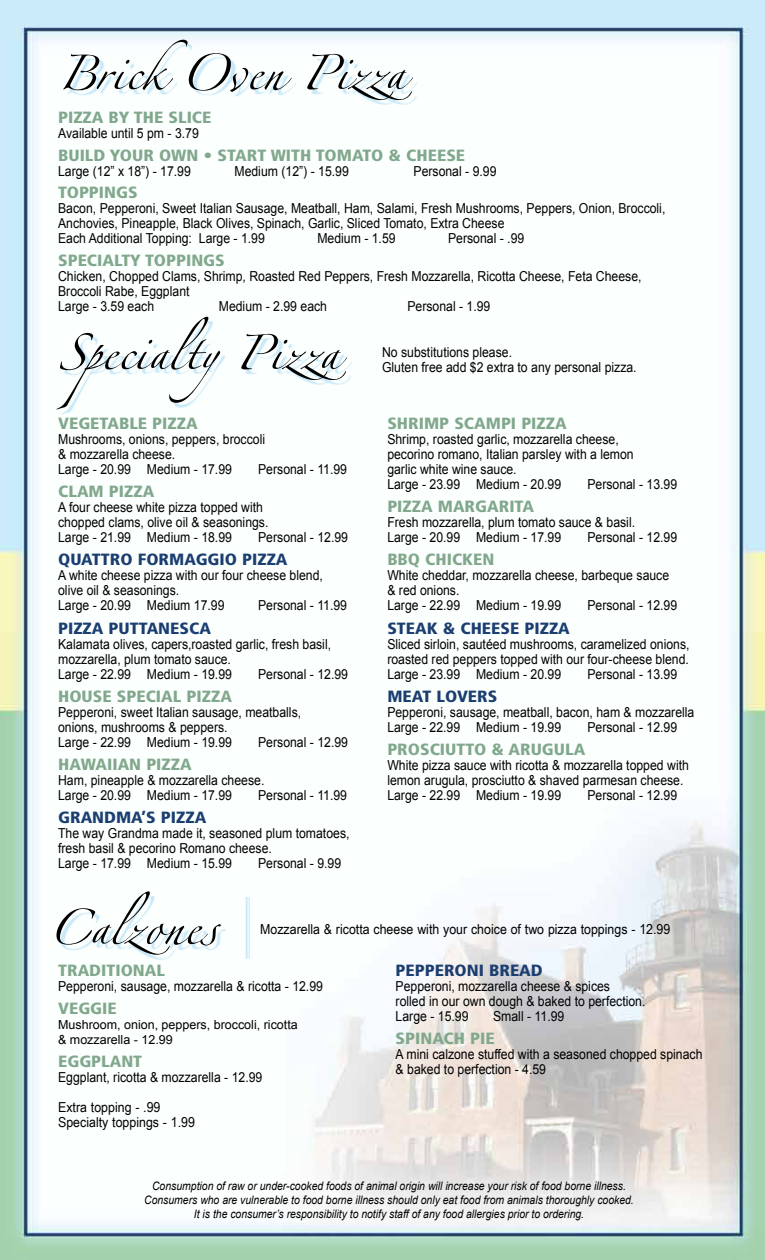
<style>
.page{position:relative;width:765px;height:1260px;background:#fff}
.page>*{position:absolute;margin:0;border:0;box-sizing:border-box;transform-origin:0 0}
.t1{font:78.5px "Linotype Zapfino One";color:#000}
.t2{font:900 condensed 16.25px "Frutiger LT Std";color:#81a88c;scale:1.1 1}
.t3{font:900 condensed 16.25px "Frutiger LT Std";color:#1b3e71;scale:1.1 1}
.t4{font:13.75px/15px "Arial";color:#000;scale:.89 1}
.t5{font:13.75px/15px "Arial Narrow";color:#000;scale:1.1 1}
.t6{font:12.5px/15px "Arial";color:#000}
.t7{font:italic 11.75px/13.8px "Arial";color:#000;text-align:center;scale:.89 1}
</style>
<div class="page">
<img style="left:0;top:0;width:765px;height:1260px">
<svg style="left:67px;top:44px;width:351px;height:61px"></svg>
<svg style="left:60px;top:321px;width:292px;height:94px"></svg>
<svg style="left:60px;top:896px;width:166px;height:63px"></svg>
<hr style="left:249px;top:897px;width:1px;height:62px;background:#c9e9f9">
<hr style="left:246px;top:897px;width:2px;height:62px;background:#c9e9f9">
<h1 class="t1" style="left:58px;top:16px;width:348px">Brick Oven Pizza</h1>
<p class="t2" style="left:58px;top:108px;width:141px">PIZZA BY THE SLICE</p>
<p class="t4" style="left:58px;top:126px;width:160px">Available until 5 pm - 3.79</p>
<p class="t2" style="left:58px;top:145px;width:372px">BUILD YOUR OWN • START WITH TOMATO &amp; CHEESE</p>
<p class="t4" style="left:58px;top:164px;width:151px">Large (12” x 18”) - 17.99</p>
<p class="t4" style="left:234px;top:164px;width:130px">Medium (12”) - 15.99</p>
<p class="t4" style="left:414px;top:164px;width:95px">Personal - 9.99</p>
<p class="t2" style="left:58px;top:183px;width:74px">TOPPINGS</p>
<p class="t4" style="left:58px;top:201px;width:684px">Bacon, Pepperoni, Sweet Italian Sausage, Meatball, Ham, Salami, Fresh Mushrooms, Peppers, Onion, Broccoli,<br>Anchovies, Pineapple, Black Olives, Spinach, Garlic, Sliced Tomato, Extra Cheese<br>Each Additional Topping: Large - 1.99</p>
<p class="t4" style="left:317px;top:231px;width:89px">Medium - 1.59</p>
<p class="t4" style="left:448px;top:231px;width:87px">Personal - .99</p>
<p class="t2" style="left:58px;top:250px;width:153px">SPECIALTY TOPPINGS</p>
<p class="t4" style="left:58px;top:269px;width:657px">Chicken, Chopped Clams, Shrimp, Roasted Red Peppers, Fresh Mozzarella, Ricotta Cheese, Feta Cheese,<br>Broccoli Rabe, Eggplant<br>Large - 3.59 each</p>
<p class="t4" style="left:219px;top:299px;width:123px">Medium - 2.99 each</p>
<p class="t4" style="left:407px;top:299px;width:95px">Personal - 1.99</p>
<h1 class="t1" style="left:58px;top:296px;width:282px">Specialty Pizza</h1>
<p class="t2" style="left:58px;top:414px;width:128px">VEGETABLE PIZZA</p>
<p class="t4" style="left:58px;top:432px;width:234px">Mushrooms, onions, peppers, broccoli &amp; mozzarella cheese.<br>Large - 20.99 Medium - 17.99</p>
<p class="t4" style="left:258px;top:462px;width:101px">Personal - 11.99</p>
<p class="t2" style="left:58px;top:482px;width:89px">CLAM PIZZA</p>
<p class="t4" style="left:58px;top:500px;width:238px">A four cheese white pizza topped with chopped clams, olive oil &amp; seasonings.<br>Large - 21.99 Medium - 18.99</p>
<p class="t4" style="left:258px;top:530px;width:102px">Personal - 12.99</p>
<p class="t3" style="left:58px;top:550px;width:210px">QUATTRO FORMAGGIO PIZZA</p>
<p class="t4" style="left:58px;top:568px;width:299px">A white cheese pizza with our four cheese blend, olive oil &amp; seasonings.<br>Large - 20.99 Medium 17.99</p>
<p class="t4" style="left:258px;top:598px;width:101px">Personal - 11.99</p>
<p class="t3" style="left:58px;top:618px;width:140px">PIZZA PUTTANESCA</p>
<p class="t4" style="left:58px;top:636px;width:308px">Kalamata olives, capers,roasted garlic, fresh basil, mozzarella, plum tomato sauce.<br>Large - 22.99 Medium - 19.99</p>
<p class="t4" style="left:258px;top:666px;width:102px">Personal - 12.99</p>
<p class="t2" style="left:58px;top:686px;width:159px">HOUSE SPECIAL PIZZA</p>
<p class="t4" style="left:58px;top:704px;width:275px">Pepperoni, sweet Italian sausage, meatballs, onions, mushrooms &amp; peppers.<br>Large - 22.99 Medium - 19.99</p>
<p class="t4" style="left:258px;top:734px;width:102px">Personal - 12.99</p>
<p class="t2" style="left:58px;top:754px;width:123px">HAWAIIAN PIZZA</p>
<p class="t4" style="left:58px;top:773px;width:233px">Ham, pineapple &amp; mozzarella cheese.<br>Large - 20.99 Medium - 17.99</p>
<p class="t4" style="left:258px;top:788px;width:101px">Personal - 11.99</p>
<p class="t3" style="left:58px;top:807px;width:136px">GRANDMA’S PIZZA</p>
<p class="t4" style="left:58px;top:826px;width:329px">The way Grandma made it, seasoned plum tomatoes, fresh basil &amp; pecorino Romano cheese.<br>Large - 17.99 Medium - 15.99</p>
<p class="t4" style="left:258px;top:856px;width:95px">Personal - 9.99</p>
<p class="t4" style="left:382px;top:345px;width:288px">No substitutions please.<br>Gluten free add $2 extra to any personal pizza.</p>
<p class="t2" style="left:387px;top:414px;width:165px">SHRIMP SCAMPI PIZZA</p>
<p class="t4" style="left:387px;top:432px;width:278px">Shrimp, roasted garlic, mozzarella cheese, pecorino romano, Italian parsley with a lemon garlic white wine sauce.<br>Large - 23.99 Medium - 20.99</p>
<p class="t4" style="left:587px;top:477px;width:102px">Personal - 13.99</p>
<p class="t2" style="left:387px;top:497px;width:135px">PIZZA MARGARITA</p>
<p class="t4" style="left:387px;top:515px;width:280px">Fresh mozzarella, plum tomato sauce &amp; basil.<br>Large - 20.99 Medium - 17.99</p>
<p class="t4" style="left:587px;top:530px;width:102px">Personal - 12.99</p>
<p class="t2" style="left:387px;top:550px;width:99px">BBQ CHICKEN</p>
<p class="t4" style="left:387px;top:568px;width:318px">White cheddar, mozzarella cheese, barbeque sauce &amp; red onions.<br>Large - 22.99 Medium - 19.99</p>
<p class="t4" style="left:587px;top:598px;width:102px">Personal - 12.99</p>
<p class="t3" style="left:387px;top:618px;width:167px">STEAK &amp; CHEESE PIZZA</p>
<p class="t4" style="left:387px;top:636px;width:341px;text-align:justify">Sliced sirloin, sautéed mushrooms, caramelized onions, roasted red peppers topped with our four-cheese blend.<br>Large - 23.99 Medium - 20.99</p>
<p class="t4" style="left:587px;top:666px;width:102px">Personal - 13.99</p>
<p class="t3" style="left:387px;top:686px;width:102px">MEAT LOVERS</p>
<p class="t4" style="left:387px;top:704px;width:347px">Pepperoni, sausage, meatball, bacon, ham &amp; mozzarella<br>Large - 22.99 Medium - 19.99</p>
<p class="t4" style="left:587px;top:719px;width:102px">Personal - 12.99</p>
<p class="t2" style="left:387px;top:739px;width:181px">PROSCIUTTO &amp; ARUGULA</p>
<p class="t4" style="left:387px;top:758px;width:340px">White pizza sauce with ricotta &amp; mozzarella topped with lemon arugula, prosciutto &amp; shaved parmesan cheese.<br>Large - 22.99 Medium - 19.99</p>
<p class="t4" style="left:587px;top:788px;width:102px">Personal - 12.99</p>
<h1 class="t1" style="left:49px;top:870px;width:167px">Calzones</h1>
<p class="t5" style="left:260px;top:921px;width:374px">Mozzarella &amp; ricotta cheese with your choice of two pizza toppings - 12.99</p>
<p class="t2" style="left:58px;top:961px;width:99px">TRADITIONAL</p>
<p class="t4" style="left:58px;top:979px;width:299px">Pepperoni, sausage, mozzarella &amp; ricotta - 12.99</p>
<p class="t2" style="left:58px;top:999px;width:55px">VEGGIE</p>
<p class="t6" style="left:58px;top:1017px;width:241px">Mushroom, onion, peppers, broccoli, ricotta &amp; mozzarella - 12.99</p>
<p class="t2" style="left:58px;top:1052px;width:78px">EGGPLANT</p>
<p class="t4" style="left:58px;top:1070px;width:231px">Eggplant, ricotta &amp; mozzarella - 12.99</p>
<p class="t5" style="left:58px;top:1099px;width:126px">Extra topping - .99<br>Specialty toppings - 1.99</p>
<p class="t3" style="left:396px;top:961px;width:135px">PEPPERONI BREAD</p>
<p class="t4" style="left:396px;top:979px;width:282px">Pepperoni, mozzarella cheese &amp; spices<br>rolled in our own dough &amp; baked to perfection.<br>Large - 15.99</p>
<p class="t4" style="left:493px;top:1009px;width:82px">Small - 11.99</p>
<p class="t2" style="left:396px;top:1029px;width:92px">SPINACH PIE</p>
<p class="t4" style="left:396px;top:1047px;width:346px">A mini calzone stuffed with a seasoned chopped spinach &amp; baked to perfection - 4.59</p>
<p class="t7" style="left:144px;top:1180px;width:552px">Consumption of raw or under-cooked foods of animal origin will increase your risk of food borne illness.<br>Consumers who are vulnerable to food borne illness should only eat food from animals thoroughly cooked.<br>It is the consumer’s responsibility to notify staff of any food allergies prior to ordering.</p>
</div>
